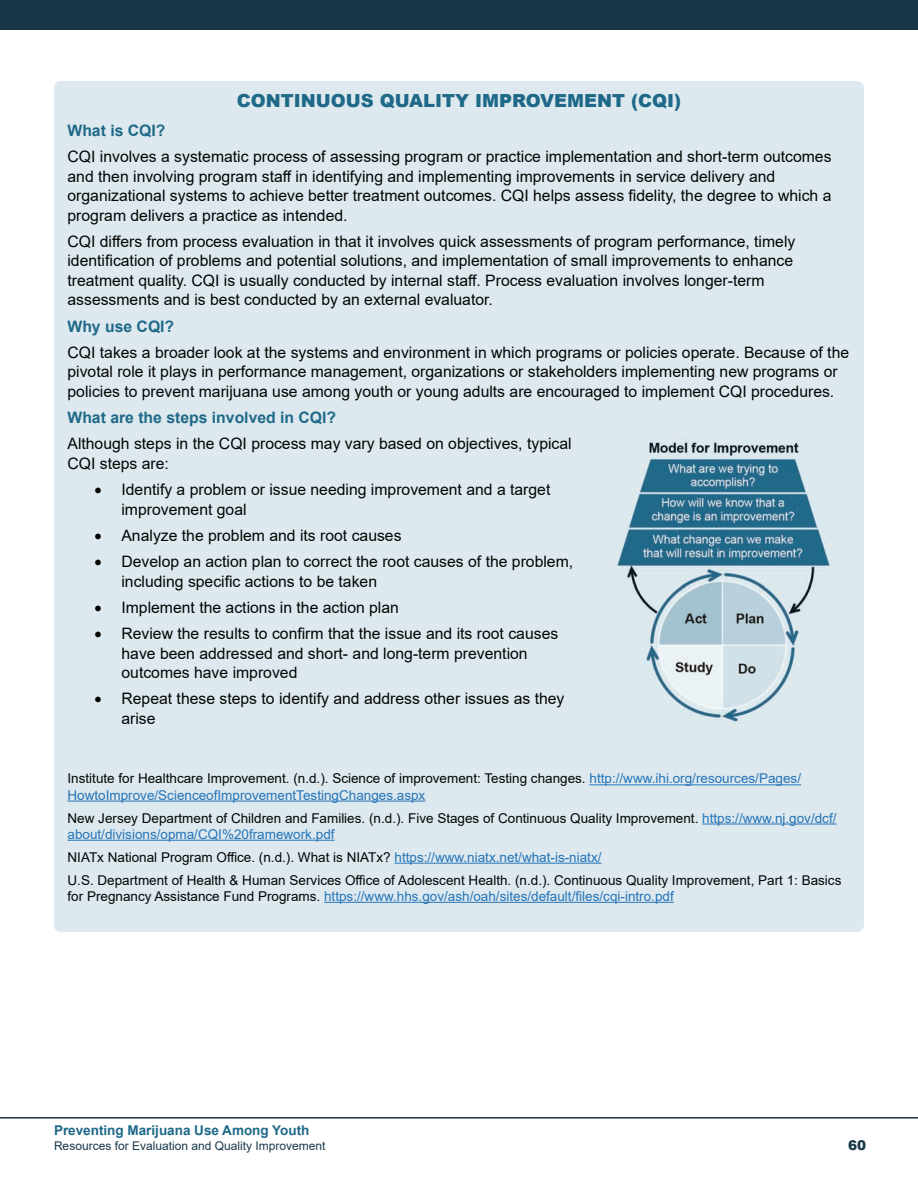
<style>
.page{position:relative;width:918px;height:1188px;background:#fff}
.page>*{position:absolute;margin:0;border:0;box-sizing:border-box;transform-origin:0 0}
.t1{font:900 18px "Arial";color:#1f6988}
.t2{font:15.75px/19.5px "Arial";color:#040503}
.t3{font:700 15.75px "Arial";color:#1f6988}
.Source{font:13.5px/16.2px "Arial";color:#040503}
.Source-2{font:13.5px/16.2px "Arial";color:#2574b7}
.t4{font:700 13.5px "Arial";color:#1f6988}
.t5{font:900 13.5px "Arial";color:#1a3749}
.t6{font:12px "Arial";color:#1a3749}
.s1{color:#040503}
.s2{color:#2574b7}
</style>
<div class="page">
<hr style="left:0;top:1117px;width:918px;height:2px;background:#1a3749">
<div style="left:0;top:0;width:918px;height:30px;background:#1a3749"></div>
<div style="left:54px;top:81px;width:810px;height:851px;background:#dde9ef;border-radius:7px"></div>
<hr style="left:589px;top:784px;width:212px;height:1px;background:#2574b7">
<hr style="left:68px;top:801px;width:357px;height:1px;background:#2574b7">
<hr style="left:702px;top:824px;width:135px;height:1px;background:#2574b7">
<hr style="left:68px;top:840px;width:267px;height:1px;background:#2574b7">
<hr style="left:394px;top:863px;width:208px;height:1px;background:#2574b7">
<hr style="left:324px;top:902px;width:350px;height:1px;background:#2574b7">
<img style="left:615px;top:438px;width:217px;height:284px">
<h4 class="t1" style="left:237px;top:88px;width:446px">CONTINUOUS QUALITY IMPROVEMENT (CQI)</h4>
<p class="t3" style="left:68px;top:119px;width:100px">What is CQI?</p>
<p class="t2" style="left:68px;top:147px;width:766px">CQI involves a systematic process of assessing program or practice implementation and short-term outcomes and then involving program staff in identifying and implementing improvements in service delivery and organizational systems to achieve better treatment outcomes. CQI helps assess fidelity, the degree to which a program delivers a practice as intended.</p>
<p class="t2" style="left:68px;top:232px;width:729px">CQI differs from process evaluation in that it involves quick assessments of program performance, timely identification of problems and potential solutions, and implementation of small improvements to enhance treatment quality. CQI is usually conducted by internal staff. Process evaluation involves longer-term assessments and is best conducted by an external evaluator.</p>
<p class="t3" style="left:68px;top:315px;width:108px">Why use CQI?</p>
<p class="t2" style="left:68px;top:343px;width:783px">CQI takes a broader look at the systems and environment in which programs or policies operate. Because of the pivotal role it plays in performance management, organizations or stakeholders implementing new programs or policies to prevent marijuana use among youth or young adults are encouraged to implement CQI procedures.</p>
<p class="t3" style="left:68px;top:407px;width:270px">What are the steps involved in CQI?</p>
<p class="t2" style="left:68px;top:434px;width:506px">Although steps in the CQI process may vary based on objectives, typical<br>CQI steps are:</p>
<p class="t2" style="left:121px;top:480px;width:430px;text-indent:-27px">• Identify a problem or issue needing improvement and a target improvement goal</p>
<p class="t2" style="left:94px;top:526px;width:309px">• Analyze the problem and its root causes</p>
<p class="t2" style="left:121px;top:552px;width:453px;text-indent:-27px">• Develop an action plan to correct the root causes of the problem, including specific actions to be taken</p>
<p class="t2" style="left:94px;top:598px;width:306px">• Implement the actions in the action plan</p>
<p class="t2" style="left:121px;top:624px;width:438px;text-indent:-27px">• Review the results to confirm that the issue and its root causes have been addressed and short- and long-term prevention outcomes have improved</p>
<p class="t2" style="left:121px;top:689px;width:444px;text-indent:-27px">• Repeat these steps to identify and address other issues as they arise</p>
<p class="Source-2" style="left:68px;top:771px;width:735px"><span class="s1">Institute for Healthcare Improvement. (n.d.). Science of improvement: Testing changes.</span> http://www.ihi.org/resources/Pages/<br>HowtoImprove/ScienceofImprovementTestingChanges.aspx</p>
<p class="Source" style="left:68px;top:810px;width:771px">New Jersey Department of Children and Families. (n.d.). Five Stages of Continuous Quality Improvement. <span class="s2">https://www.nj.gov/dcf/ about/divisions/opma/CQI%20framework.pdf</span></p>
<p class="Source" style="left:68px;top:849px;width:536px">NIATx National Program Office. (n.d.). What is NIATx? <span class="s2">https://www.niatx.net/what-is-niatx/</span></p>
<p class="Source" style="left:68px;top:872px;width:775px">U.S. Department of Health &amp; Human Services Office of Adolescent Health. (n.d.). Continuous Quality Improvement, Part 1: Basics for Pregnancy Assistance Fund Programs. <span class="s2">https://www.hhs.gov/ash/oah/sites/default/files/cqi-intro.pdf</span></p>
<p class="t4" style="left:54px;top:1121px;width:257px">Preventing Marijuana Use Among Youth</p>
<p class="t6" style="left:54px;top:1137px;width:273px">Resources for Evaluation and Quality Improvement</p>
<p class="t5" style="left:848px;top:1135px;width:20px">60</p>
</div>
